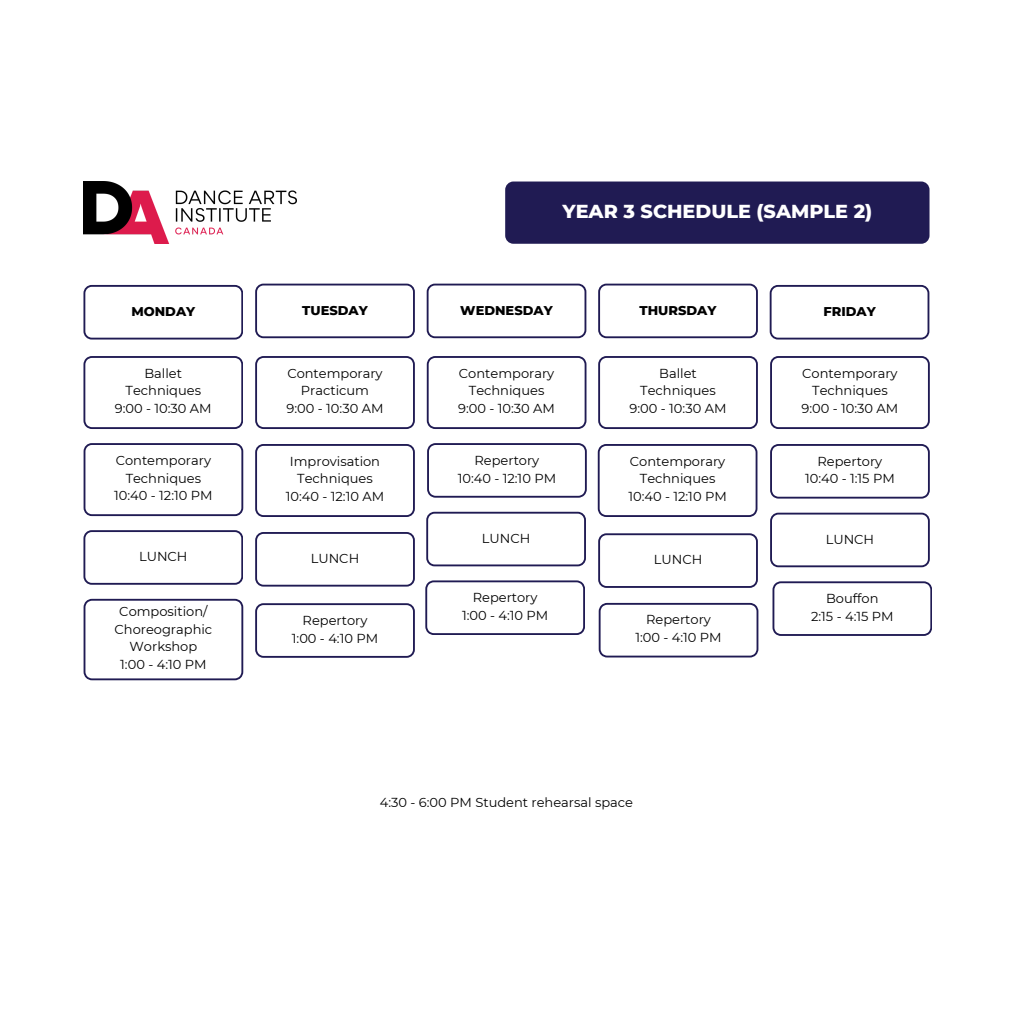
<style>
.page{position:relative;width:1013px;height:1013px;background:#fff}
.page>*{position:absolute;margin:0;border:0;box-sizing:border-box;transform-origin:0 0}
.t1{font:800 19.12px "Montserrat";color:#fff}
.t2{font:13px/17.8px "Montserrat";color:#000;text-align:center}
.t3{font:800 13px "Montserrat";color:#000}
</style>
<div class="page">
<svg style="left:83px;top:285px;width:160px;height:54px"></svg>
<div style="left:505px;top:181px;width:424px;height:63px;background:#201b53;border-radius:8px"></div>
<svg style="left:255px;top:283px;width:159px;height:55px"></svg>
<svg style="left:426px;top:283px;width:160px;height:55px"></svg>
<svg style="left:598px;top:283px;width:159px;height:55px"></svg>
<svg style="left:769px;top:285px;width:160px;height:54px"></svg>
<svg style="left:255px;top:444px;width:159px;height:73px"></svg>
<svg style="left:770px;top:356px;width:159px;height:73px"></svg>
<svg style="left:598px;top:356px;width:159px;height:73px"></svg>
<svg style="left:255px;top:603px;width:159px;height:54px"></svg>
<svg style="left:83px;top:530px;width:160px;height:54px"></svg>
<svg style="left:255px;top:532px;width:159px;height:54px"></svg>
<svg style="left:426px;top:512px;width:159px;height:54px"></svg>
<svg style="left:598px;top:533px;width:160px;height:55px"></svg>
<svg style="left:598px;top:533px;width:159px;height:54px"></svg>
<svg style="left:770px;top:512px;width:159px;height:55px"></svg>
<svg style="left:84px;top:443px;width:159px;height:73px"></svg>
<img style="left:84px;top:181px;width:212px;height:62px">
<svg style="left:84px;top:599px;width:159px;height:81px"></svg>
<svg style="left:255px;top:356px;width:160px;height:73px"></svg>
<svg style="left:427px;top:356px;width:159px;height:73px"></svg>
<svg style="left:597px;top:444px;width:160px;height:73px"></svg>
<svg style="left:598px;top:603px;width:160px;height:54px"></svg>
<svg style="left:770px;top:444px;width:159px;height:54px"></svg>
<svg style="left:83px;top:356px;width:160px;height:73px"></svg>
<svg style="left:427px;top:443px;width:160px;height:54px"></svg>
<svg style="left:425px;top:580px;width:160px;height:55px"></svg>
<svg style="left:772px;top:581px;width:160px;height:55px"></svg>
<p class="t3" style="left:131px;top:303px;width:65px">MONDAY</p>
<p class="t2" style="left:144px;top:364px;width:39px">Ballet</p>
<p class="t2" style="left:126px;top:382px;width:77px">Techniques</p>
<p class="t2" style="left:115px;top:400px;width:98px">9:00 - 10:30 AM</p>
<p class="t2" style="left:116px;top:451px;width:97px">Contemporary</p>
<p class="t2" style="left:126px;top:469px;width:77px">Techniques</p>
<p class="t2" style="left:114px;top:487px;width:100px">10:40 - 12:10 PM</p>
<p class="t1" style="left:562px;top:199px;width:311px">YEAR 3 SCHEDULE (SAMPLE 2)</p>
<p class="t3" style="left:302px;top:302px;width:67px">TUESDAY</p>
<p class="t3" style="left:460px;top:302px;width:94px">WEDNESDAY</p>
<p class="t3" style="left:639px;top:302px;width:78px">THURSDAY</p>
<p class="t3" style="left:823px;top:303px;width:54px">FRIDAY</p>
<p class="t2" style="left:287px;top:364px;width:97px">Contemporary<br>Practicum</p>
<p class="t2" style="left:286px;top:400px;width:98px">9:00 - 10:30 AM</p>
<p class="t2" style="left:290px;top:452px;width:92px">Improvisation</p>
<p class="t2" style="left:297px;top:470px;width:77px">Techniques</p>
<p class="t2" style="left:286px;top:487px;width:100px">10:40 - 12:10 AM</p>
<p class="t2" style="left:459px;top:364px;width:97px">Contemporary</p>
<p class="t2" style="left:469px;top:382px;width:77px">Techniques</p>
<p class="t2" style="left:458px;top:400px;width:98px">9:00 - 10:30 AM</p>
<p class="t2" style="left:474px;top:451px;width:66px">Repertory</p>
<p class="t2" style="left:458px;top:469px;width:100px">10:40 - 12:10 PM</p>
<p class="t2" style="left:482px;top:529px;width:50px">LUNCH</p>
<p class="t2" style="left:659px;top:364px;width:39px">Ballet</p>
<p class="t2" style="left:640px;top:382px;width:77px">Techniques</p>
<p class="t2" style="left:629px;top:400px;width:98px">9:00 - 10:30 AM</p>
<p class="t2" style="left:630px;top:452px;width:97px">Contemporary</p>
<p class="t2" style="left:640px;top:470px;width:77px">Techniques</p>
<p class="t2" style="left:628px;top:487px;width:100px">10:40 - 12:10 PM</p>
<p class="t2" style="left:802px;top:364px;width:97px">Contemporary</p>
<p class="t2" style="left:812px;top:382px;width:77px">Techniques</p>
<p class="t2" style="left:801px;top:400px;width:98px">9:00 - 10:30 AM</p>
<p class="t2" style="left:817px;top:452px;width:66px">Repertory</p>
<p class="t2" style="left:805px;top:470px;width:91px">10:40 - 1:15 PM</p>
<p class="t2" style="left:825px;top:530px;width:50px">LUNCH</p>
<p class="t2" style="left:139px;top:547px;width:50px">LUNCH</p>
<p class="t2" style="left:311px;top:549px;width:50px">LUNCH</p>
<p class="t2" style="left:114px;top:602px;width:99px">Composition/<br>Choreographic<br>Workshop</p>
<p class="t2" style="left:120px;top:655px;width:88px">1:00 - 4:10 PM</p>
<p class="t2" style="left:302px;top:611px;width:66px">Repertory</p>
<p class="t2" style="left:292px;top:629px;width:88px">1:00 - 4:10 PM</p>
<p class="t2" style="left:473px;top:588px;width:66px">Repertory</p>
<p class="t2" style="left:462px;top:606px;width:88px">1:00 - 4:10 PM</p>
<p class="t2" style="left:654px;top:550px;width:50px">LUNCH</p>
<p class="t2" style="left:646px;top:611px;width:66px">Repertory</p>
<p class="t2" style="left:635px;top:628px;width:88px">1:00 - 4:10 PM</p>
<p class="t2" style="left:380px;top:793px;width:255px">4:30 - 6:00 PM Student rehearsal space</p>
<p class="t2" style="left:826px;top:589px;width:54px">Bouffon</p>
<p class="t2" style="left:811px;top:607px;width:84px">2:15 - 4:15 PM</p>
</div>
